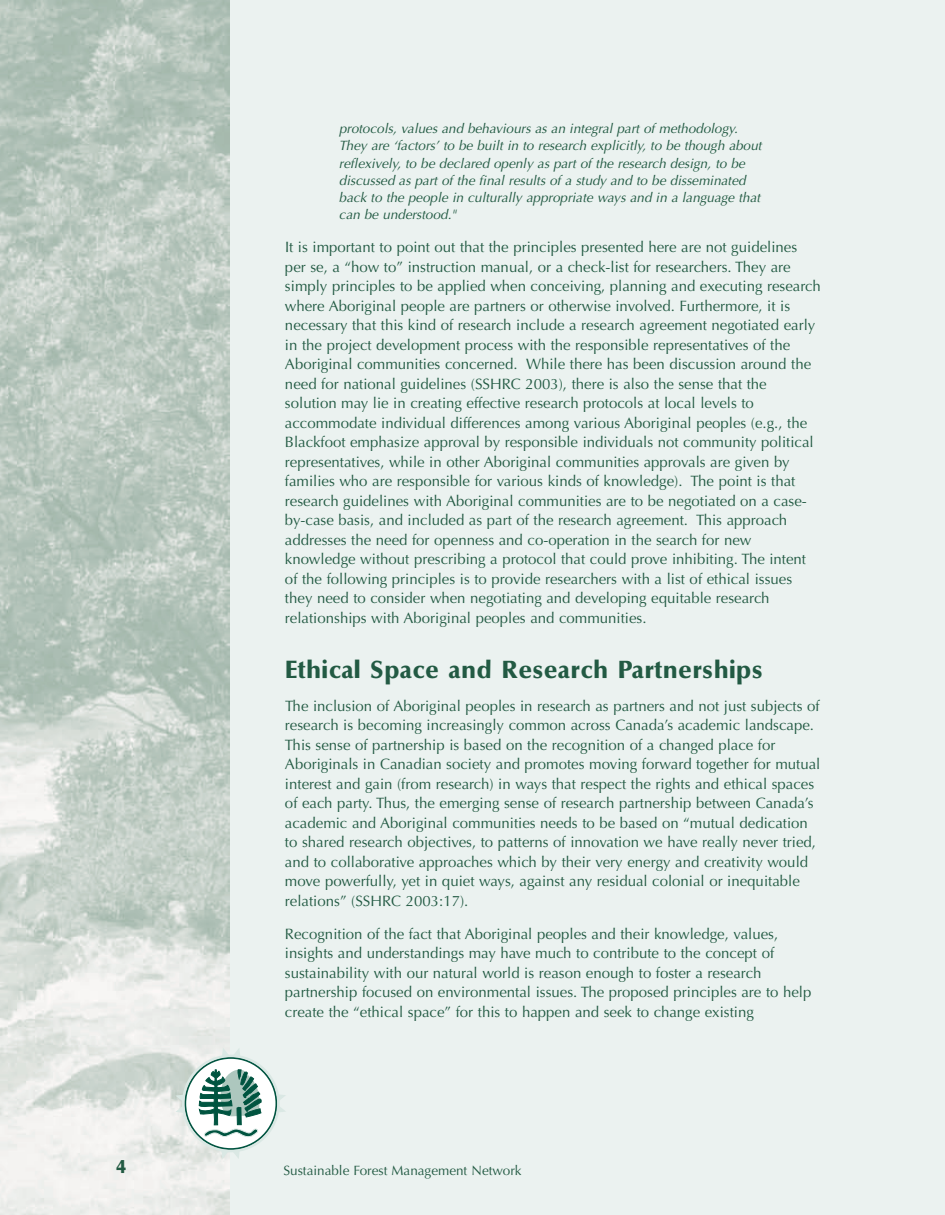
<style>
.page{position:relative;width:945px;height:1215px;background:#ebf2f0}
.page>*{position:absolute;margin:0;border:0;box-sizing:border-box;transform-origin:0 0}
.t1{font:800 25.5px "Optane";color:#225a43}
.t2{font:800 19.5px "Optane";color:#225a43}
.t3{font:15px/19.5px "Optima";color:#225a43}
.t4{font:italic 13.5px/17.2px "Optima";color:#225a43}
.t5{font:13.5px "Optima";color:#225a43}
</style>
<div class="page">
<img style="left:0;top:1px;width:230px;height:1214px">
<div style="left:185px;top:1058px;width:91px;height:91px;background:#fff;border-radius:50%"></div>
<svg style="left:221px;top:1151px;width:19px;height:8px"></svg>
<svg style="left:279px;top:1095px;width:6px;height:17px"></svg>
<svg style="left:175px;top:1095px;width:8px;height:18px"></svg>
<svg style="left:222px;top:1048px;width:18px;height:8px"></svg>
<svg style="left:199px;top:1069px;width:63px;height:68px"></svg>
<div style="left:182px;top:1055px;width:98px;height:97px;border:3px solid #dae8e4;border-radius:50%"></div>
<h2 class="t2" style="left:117px;top:1155px;width:11px">4</h2>
<p class="t4" style="left:339px;top:121px;width:424px">protocols, values and behaviours as an integral part of methodology.<br>They are ‘factors’ to be built in to research explicitly, to be though about reflexively, to be declared openly as part of the research design, to be discussed as part of the final results of a study and to be disseminated back to the people in culturally appropriate ways and in a language that can be understood."</p>
<p class="t3" style="left:285px;top:239px;width:537px">It is important to point out that the principles presented here are not guidelines per se, a “how to” instruction manual, or a check-list for researchers. They are simply principles to be applied when conceiving, planning and executing research where Aboriginal people are partners or otherwise involved. Furthermore, it is necessary that this kind of research include a research agreement negotiated early in the project development process with the responsible representatives of the Aboriginal communities concerned. While there has been discussion around the need for national guidelines (SSHRC 2003), there is also the sense that the solution may lie in creating effective research protocols at local levels to accommodate individual differences among various Aboriginal peoples (e.g., the Blackfoot emphasize approval by responsible individuals not community political representatives, while in other Aboriginal communities approvals are given by families who are responsible for various kinds of knowledge). The point is that research guidelines with Aboriginal communities are to be negotiated on a case&shy;by-case basis, and included as part of the research agreement. This approach addresses the need for openness and co-operation in the search for new knowledge without prescribing a protocol that could prove inhibiting. The intent of the following principles is to provide researchers with a list of ethical issues they need to consider when negotiating and developing equitable research relationships with Aboriginal peoples and communities.</p>
<h1 class="t1" style="left:285px;top:654px;width:480px">Ethical Space and Research Partnerships</h1>
<p class="t3" style="left:285px;top:697px;width:537px">The inclusion of Aboriginal peoples in research as partners and not just subjects of research is becoming increasingly common across Canada’s academic landscape.<br>This sense of partnership is based on the recognition of a changed place for Aboriginals in Canadian society and promotes moving forward together for mutual interest and gain (from research) in ways that respect the rights and ethical spaces of each party. Thus, the emerging sense of research partnership between Canada’s academic and Aboriginal communities needs to be based on “mutual dedication to shared research objectives, to patterns of innovation we have really never tried, and to collaborative approaches which by their very energy and creativity would move powerfully, yet in quiet ways, against any residual colonial or inequitable relations” (SSHRC 2003:17).</p>
<p class="t3" style="left:285px;top:925px;width:528px">Recognition of the fact that Aboriginal peoples and their knowledge, values, insights and understandings may have much to contribute to the concept of sustainability with our natural world is reason enough to foster a research partnership focused on environmental issues. The proposed principles are to help create the “ethical space” for this to happen and seek to change existing</p>
<p class="t5" style="left:283px;top:1164px;width:240px">Sustainable Forest Management Network</p>
</div>
